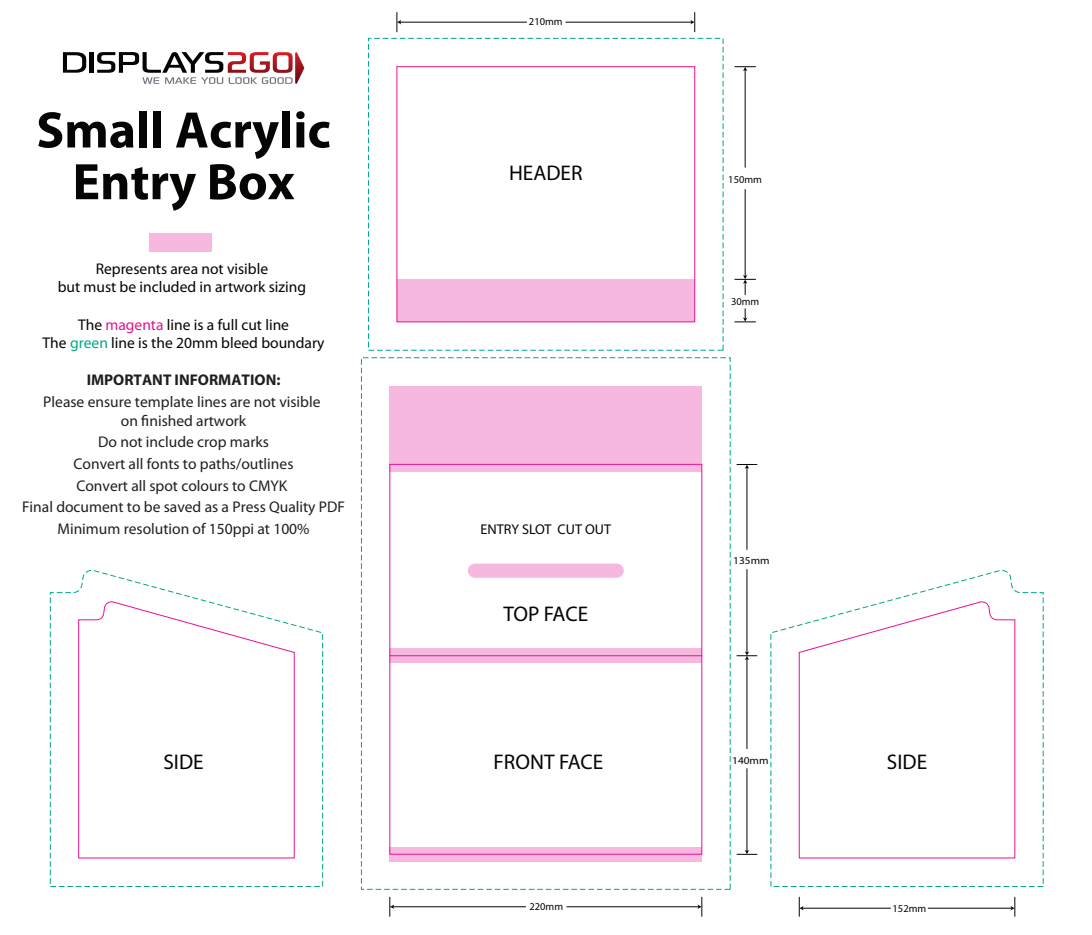
<style>
.page{position:relative;width:1092px;height:935px;background:#fff}
.page>*{position:absolute;margin:0;border:0;box-sizing:border-box;transform-origin:0 0}
.t1{font:700 51.75px/51.8px "Myriad Pro";color:#050504;text-align:center}
.t2{font:21.25px "Myriad Pro";color:#040503}
.t3{font:15.5px/21.6px "Myriad Pro";color:#211e1e;text-align:center}
.t4{font:15.5px/18.6px "Myriad Pro";color:#040503;text-align:center}
.t5{font:15.5px "Myriad Pro";color:#231f20}
.t6{font:700 15.5px "Myriad Pro";color:#211e1e}
.t7{font:14.15px "Myriad Pro";color:#040503}
.t8{font:10.5px "Myriad Pro";color:#040503}
.t9{font:10.5px "Myriad Pro";color:#040503;scale:1.08 1}
.s1{color:#050504}
.s2{color:#e3138e}
.s3{color:#00a788}
</style>
<div class="page">
<svg style="left:770px;top:570px;width:273px;height:317px"></svg>
<svg style="left:50px;top:570px;width:273px;height:317px"></svg>
<hr style="left:744px;top:70px;width:1px;height:98px;background:#040503">
<svg style="left:734px;top:66px;width:21px;height:5px"></svg>
<hr style="left:744px;top:189px;width:1px;height:87px;background:#040503">
<svg style="left:734px;top:275px;width:21px;height:20px"></svg>
<svg style="left:734px;top:308px;width:21px;height:15px"></svg>
<hr style="left:400px;top:22px;width:127px;height:1px;background:#040503">
<svg style="left:396px;top:12px;width:5px;height:20px"></svg>
<hr style="left:565px;top:22px;width:126px;height:1px;background:#040503">
<svg style="left:690px;top:12px;width:5px;height:20px"></svg>
<hr style="left:393px;top:906px;width:133px;height:1px;background:#040503">
<svg style="left:389px;top:897px;width:5px;height:19px"></svg>
<hr style="left:566px;top:906px;width:132px;height:1px;background:#040503">
<svg style="left:697px;top:897px;width:5px;height:19px"></svg>
<hr style="left:746px;top:467px;width:1px;height:83px;background:#040503">
<svg style="left:736px;top:464px;width:21px;height:5px"></svg>
<hr style="left:746px;top:569px;width:1px;height:84px;background:#040503">
<hr style="left:746px;top:659px;width:1px;height:90px;background:#040503">
<svg style="left:736px;top:651px;width:21px;height:9px"></svg>
<hr style="left:746px;top:768px;width:1px;height:83px;background:#040503">
<svg style="left:736px;top:850px;width:21px;height:5px"></svg>
<hr style="left:802px;top:908px;width:88px;height:1px;background:#040503">
<svg style="left:798px;top:897px;width:5px;height:19px"></svg>
<hr style="left:927px;top:908px;width:84px;height:1px;background:#040503">
<svg style="left:1010px;top:897px;width:5px;height:19px"></svg>
<div style="left:149px;top:233px;width:62px;height:19px;background:#f7b8df"></div>
<hr style="left:89px;top:52px;width:4px;height:21px;background:#040503">
<svg style="left:97px;top:52px;width:207px;height:32px"></svg>
<svg style="left:63px;top:52px;width:23px;height:21px"></svg>
<svg style="left:390px;top:457px;width:311px;height:14px;background:#f5abd9"></svg>
<div style="left:390px;top:649px;width:311px;height:14px;background:#f7b8df"></div>
<div style="left:468px;top:563px;width:155px;height:15px;background:#f7b8df;border-radius:7px"></div>
<div style="left:389px;top:655px;width:313px;height:199px;border:1px solid #e71294"></div>
<svg style="left:390px;top:847px;width:311px;height:14px;background:#f5abd9"></svg>
<div style="left:390px;top:386px;width:311px;height:71px;background:#f7b8df"></div>
<div style="left:397px;top:279px;width:297px;height:43px;background:#f7b8df"></div>
<svg style="left:798px;top:600px;width:217px;height:258px"></svg>
<svg style="left:78px;top:600px;width:217px;height:258px"></svg>
<h1 class="t1" style="left:36px;top:105px;width:296px">Small Acrylic<br>Entry Box</h1>
<p class="t4" style="left:58px;top:259px;width:250px">Represents area not visible<br>but must be included in artwork sizing</p>
<p class="t4" style="left:43px;top:315px;width:283px"><span class="s1">The</span> <span class="s2">magenta</span> <span class="s1">line is a full cut line<br></span>The <span class="s3">green</span> line is the 20mm bleed boundary</p>
<p class="t6" style="left:87px;top:371px;width:195px">IMPORTANT INFORMATION:</p>
<p class="t3" style="left:43px;top:393px;width:279px;line-height:18.6px">Please ensure template lines are not visible on finished artwork</p>
<p class="t3" style="left:22px;top:432px;width:324px">Do not include crop marks<br>Convert all fonts to paths/outlines<br>Convert all spot colours to CMYK<br>Final document to be saved as a Press Quality PDF</p>
<p class="t5" style="left:58px;top:520px;width:253px">Minimum resolution of 150ppi at 100%</p>
<p class="t8" style="left:529px;top:16px;width:35px">210mm</p>
<h2 class="t2" style="left:509px;top:161px;width:75px">HEADER</h2>
<p class="t7" style="left:480px;top:522px;width:132px">ENTRY SLOT CUT OUT</p>
<h2 class="t2" style="left:503px;top:602px;width:86px">TOP FACE</h2>
<p class="t8" style="left:728px;top:173px;width:35px">150mm</p>
<p class="t8" style="left:731px;top:296px;width:30px">30mm</p>
<p class="t9" style="left:733px;top:555px;width:35px">135mm</p>
<h2 class="t2" style="left:493px;top:750px;width:111px">FRONT FACE</h2>
<h2 class="t2" style="left:163px;top:750px;width:42px">SIDE</h2>
<h2 class="t2" style="left:886px;top:750px;width:42px">SIDE</h2>
<p class="t9" style="left:732px;top:754px;width:35px">140mm</p>
<p class="t8" style="left:529px;top:900px;width:35px">220mm</p>
<p class="t8" style="left:892px;top:902px;width:35px">152mm</p>
</div>
